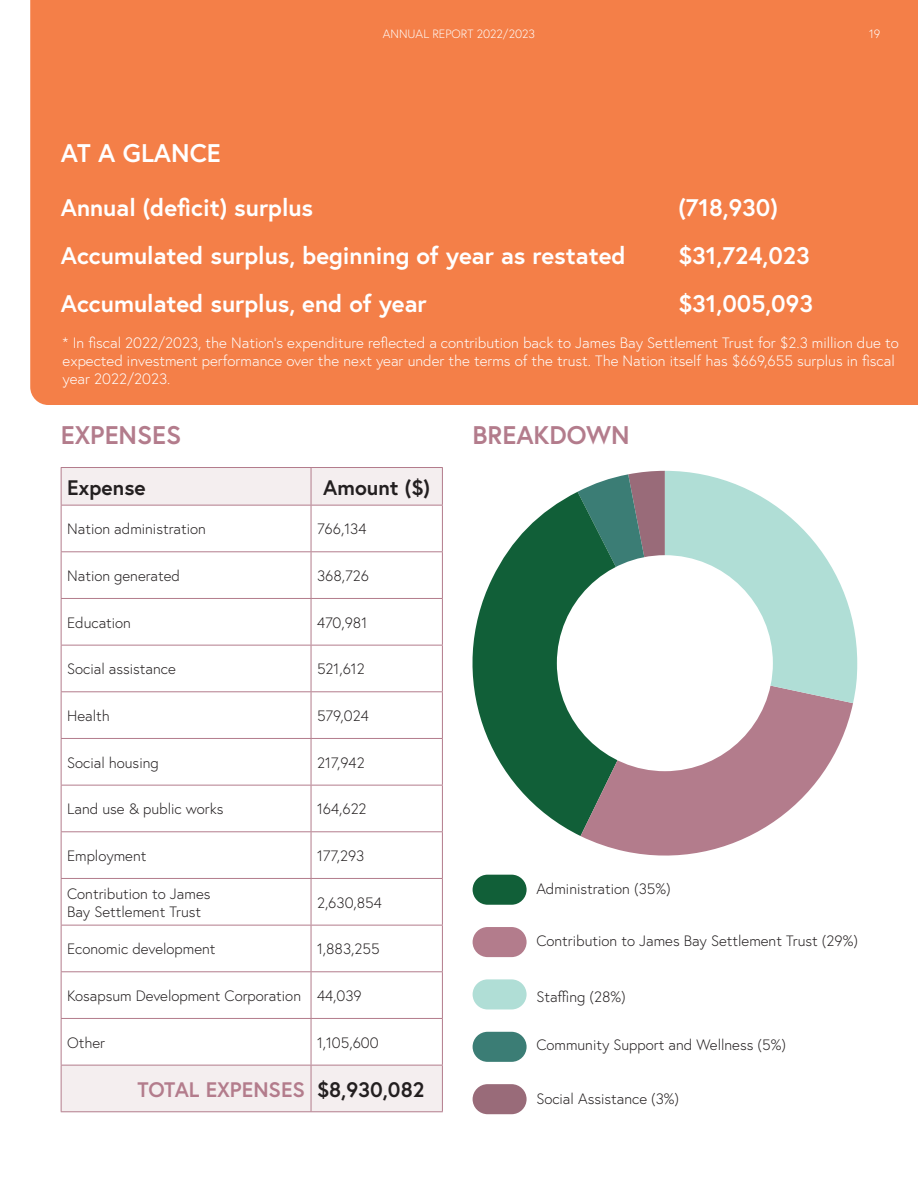
<style>
.page{position:relative;width:918px;height:1188px;background:#fff}
.page>*{position:absolute;margin:0;border:0;box-sizing:border-box;transform-origin:0 0}
.t1{font:700 25.5px "Europa";color:#b37c8c}
.t2{font:700 25.5px "Europa";color:#fff}
.t3{font:700 24px "Europa";color:#fff}
.Table_Headers{font:700 21px "Europa";color:#231f20}
.Table_Headers-2{font:700 21px "Europa";color:#b37c8c}
.Caption_text{font:300 15px/18px "Europa";color:#231f20}
.Section_Heading{font:300 15px/18px "Europa";color:#fff}
.t4{font:300 12px "Europa";color:#fff}
</style>
<div class="page">
<svg style="left:62px;top:468px;width:380px;height:643px"></svg>
<hr style="left:61px;top:506px;width:1px;height:45px;background:#b37c8c">
<hr style="left:311px;top:506px;width:1px;height:45px;background:#b37c8c">
<hr style="left:442px;top:506px;width:1px;height:45px;background:#b37c8c">
<hr style="left:61px;top:551px;width:250px;height:1px;background:#b37c8c">
<hr style="left:61px;top:552px;width:1px;height:46px;background:#b37c8c">
<hr style="left:311px;top:551px;width:132px;height:1px;background:#b37c8c">
<hr style="left:311px;top:552px;width:1px;height:46px;background:#b37c8c">
<hr style="left:442px;top:552px;width:1px;height:46px;background:#b37c8c">
<hr style="left:61px;top:598px;width:250px;height:1px;background:#b37c8c">
<hr style="left:61px;top:599px;width:1px;height:46px;background:#b37c8c">
<hr style="left:311px;top:598px;width:132px;height:1px;background:#b37c8c">
<hr style="left:311px;top:599px;width:1px;height:46px;background:#b37c8c">
<hr style="left:442px;top:599px;width:1px;height:46px;background:#b37c8c">
<hr style="left:61px;top:645px;width:250px;height:1px;background:#b37c8c">
<hr style="left:61px;top:646px;width:1px;height:45px;background:#b37c8c">
<hr style="left:311px;top:645px;width:132px;height:1px;background:#b37c8c">
<hr style="left:311px;top:646px;width:1px;height:45px;background:#b37c8c">
<hr style="left:442px;top:646px;width:1px;height:45px;background:#b37c8c">
<hr style="left:61px;top:691px;width:250px;height:1px;background:#b37c8c">
<hr style="left:61px;top:692px;width:1px;height:46px;background:#b37c8c">
<hr style="left:311px;top:691px;width:132px;height:1px;background:#b37c8c">
<hr style="left:311px;top:692px;width:1px;height:46px;background:#b37c8c">
<hr style="left:442px;top:692px;width:1px;height:46px;background:#b37c8c">
<hr style="left:61px;top:738px;width:250px;height:1px;background:#b37c8c">
<hr style="left:61px;top:739px;width:1px;height:46px;background:#b37c8c">
<hr style="left:311px;top:738px;width:132px;height:1px;background:#b37c8c">
<hr style="left:311px;top:739px;width:1px;height:46px;background:#b37c8c">
<hr style="left:442px;top:739px;width:1px;height:46px;background:#b37c8c">
<hr style="left:61px;top:785px;width:250px;height:1px;background:#b37c8c">
<hr style="left:61px;top:786px;width:1px;height:45px;background:#b37c8c">
<hr style="left:311px;top:785px;width:132px;height:1px;background:#b37c8c">
<hr style="left:311px;top:786px;width:1px;height:45px;background:#b37c8c">
<hr style="left:442px;top:786px;width:1px;height:45px;background:#b37c8c">
<hr style="left:61px;top:831px;width:250px;height:1px;background:#b37c8c">
<hr style="left:61px;top:832px;width:1px;height:46px;background:#b37c8c">
<hr style="left:311px;top:831px;width:132px;height:1px;background:#b37c8c">
<hr style="left:311px;top:832px;width:1px;height:46px;background:#b37c8c">
<hr style="left:442px;top:832px;width:1px;height:46px;background:#b37c8c">
<hr style="left:61px;top:878px;width:250px;height:1px;background:#b37c8c">
<hr style="left:61px;top:879px;width:1px;height:46px;background:#b37c8c">
<hr style="left:311px;top:878px;width:132px;height:1px;background:#b37c8c">
<hr style="left:311px;top:879px;width:1px;height:46px;background:#b37c8c">
<hr style="left:442px;top:879px;width:1px;height:46px;background:#b37c8c">
<hr style="left:61px;top:925px;width:250px;height:1px;background:#b37c8c">
<hr style="left:61px;top:926px;width:1px;height:45px;background:#b37c8c">
<hr style="left:311px;top:925px;width:132px;height:1px;background:#b37c8c">
<hr style="left:311px;top:926px;width:1px;height:45px;background:#b37c8c">
<hr style="left:442px;top:926px;width:1px;height:45px;background:#b37c8c">
<hr style="left:61px;top:971px;width:250px;height:1px;background:#b37c8c">
<hr style="left:61px;top:972px;width:1px;height:46px;background:#b37c8c">
<hr style="left:311px;top:971px;width:132px;height:1px;background:#b37c8c">
<hr style="left:311px;top:972px;width:1px;height:46px;background:#b37c8c">
<hr style="left:442px;top:972px;width:1px;height:46px;background:#b37c8c">
<hr style="left:61px;top:1018px;width:250px;height:1px;background:#b37c8c">
<hr style="left:61px;top:1019px;width:1px;height:46px;background:#b37c8c">
<hr style="left:311px;top:1018px;width:132px;height:1px;background:#b37c8c">
<hr style="left:311px;top:1019px;width:1px;height:46px;background:#b37c8c">
<hr style="left:442px;top:1019px;width:1px;height:46px;background:#b37c8c">
<hr style="left:61px;top:1065px;width:250px;height:1px;background:#b37c8c">
<hr style="left:61px;top:1065px;width:1px;height:46px;background:#b37c8c">
<hr style="left:311px;top:1065px;width:132px;height:1px;background:#b37c8c">
<hr style="left:311px;top:1065px;width:1px;height:46px;background:#b37c8c">
<hr style="left:442px;top:1065px;width:1px;height:46px;background:#b37c8c">
<hr style="left:61px;top:1111px;width:250px;height:1px;background:#b37c8c">
<hr style="left:311px;top:1111px;width:132px;height:1px;background:#b37c8c">
<hr style="left:61px;top:468px;width:1px;height:37px;background:#b37c8c">
<hr style="left:61px;top:467px;width:250px;height:1px;background:#b37c8c">
<hr style="left:311px;top:467px;width:132px;height:1px;background:#b37c8c">
<hr style="left:311px;top:468px;width:1px;height:37px;background:#b37c8c">
<hr style="left:442px;top:468px;width:1px;height:37px;background:#b37c8c">
<hr style="left:61px;top:505px;width:250px;height:1px;background:#b37c8c">
<hr style="left:311px;top:505px;width:132px;height:1px;background:#b37c8c">
<div style="left:473px;top:927px;width:54px;height:30px;background:#b37c8c;border-radius:15px"></div>
<div style="left:473px;top:979px;width:54px;height:30px;background:#b0ded6;border-radius:15px"></div>
<div style="left:473px;top:1084px;width:54px;height:30px;background:#996b79;border-radius:15px"></div>
<div style="left:473px;top:1032px;width:54px;height:30px;background:#3b7d75;border-radius:15px"></div>
<div style="left:473px;top:875px;width:54px;height:30px;background:#115f38;border-radius:15px"></div>
<svg style="left:578px;top:471px;width:87px;height:21px"></svg>
<svg style="left:472px;top:492px;width:193px;height:344px;fill:#115f38"></svg>
<svg style="left:581px;top:703px;width:272px;height:153px;fill:#b37c8c"></svg>
<svg style="left:665px;top:471px;width:192px;height:232px;fill:#b0ded6"></svg>
<div style="left:557px;top:555px;width:216px;height:216px;background:#fff;border-radius:50%"></div>
<div style="left:30px;top:0;width:888px;height:405px;background:#f47f48"></div>
<p class="t4" style="left:383px;top:27px;width:154px">ANNUAL REPORT 2022/2023</p>
<p class="t4" style="left:869px;top:27px;width:13px">19</p>
<h2 class="t2" style="left:61px;top:136px;width:162px">AT A GLANCE</h2>
<h3 class="t3" style="left:61px;top:191px;width:254px">Annual (deficit) surplus</h3>
<h3 class="t3" style="left:61px;top:239px;width:566px">Accumulated surplus, beginning of year as restated</h3>
<h3 class="t3" style="left:61px;top:287px;width:368px">Accumulated surplus, end of year</h3>
<h3 class="t3" style="left:678px;top:191px;width:101px">(718,930)</h3>
<h3 class="t3" style="left:678px;top:239px;width:133px">$31,724,023</h3>
<h3 class="t3" style="left:678px;top:287px;width:136px">$31,005,093</h3>
<p class="Section_Heading" style="left:63px;top:334px;width:838px">* In fiscal 2022/2023, the Nation’s expenditure reflected a contribution back to James Bay Settlement Trust for $2.3 million due to expected investment performance over the next year under the terms of the trust. The Nation itself has $669,655 surplus in fiscal year 2022/2023.</p>
<h2 class="t1" style="left:61px;top:418px;width:122px">EXPENSES</h2>
<h2 class="t1" style="left:472px;top:418px;width:159px">BREAKDOWN</h2>
<p class="Table_Headers" style="left:67px;top:473px;width:80px">Expense</p>
<p class="Table_Headers" style="left:323px;top:473px;width:108px">Amount ($)</p>
<p class="Caption_text" style="left:67px;top:520px;width:140px">Nation administration</p>
<p class="Caption_text" style="left:317px;top:520px;width:51px">766,134</p>
<p class="Caption_text" style="left:67px;top:567px;width:114px">Nation generated</p>
<p class="Caption_text" style="left:317px;top:567px;width:53px">368,726</p>
<p class="Caption_text" style="left:67px;top:613px;width:65px">Education</p>
<p class="Caption_text" style="left:317px;top:613px;width:52px">470,981</p>
<p class="Caption_text" style="left:67px;top:660px;width:110px">Social assistance</p>
<p class="Caption_text" style="left:317px;top:660px;width:49px">521,612</p>
<p class="Caption_text" style="left:67px;top:707px;width:44px">Health</p>
<p class="Caption_text" style="left:317px;top:707px;width:53px">579,024</p>
<p class="Caption_text" style="left:67px;top:753px;width:93px">Social housing</p>
<p class="Caption_text" style="left:317px;top:753px;width:49px">217,942</p>
<p class="Caption_text" style="left:67px;top:800px;width:158px">Land use &amp; public works</p>
<p class="Caption_text" style="left:317px;top:800px;width:51px">164,622</p>
<p class="Caption_text" style="left:67px;top:847px;width:81px">Employment</p>
<p class="Caption_text" style="left:317px;top:847px;width:49px">177,293</p>
<p class="Caption_text" style="left:67px;top:884px;width:145px">Contribution to James<br>Bay Settlement Trust</p>
<p class="Caption_text" style="left:317px;top:893px;width:66px">2,630,854</p>
<p class="Caption_text" style="left:67px;top:940px;width:150px">Economic development</p>
<p class="Caption_text" style="left:317px;top:940px;width:64px">1,883,255</p>
<p class="Caption_text" style="left:67px;top:987px;width:235px">Kosapsum Development Corporation</p>
<p class="Caption_text" style="left:317px;top:987px;width:46px">44,039</p>
<p class="Caption_text" style="left:67px;top:1033px;width:40px">Other</p>
<p class="Caption_text" style="left:317px;top:1033px;width:63px">1,105,600</p>
<p class="Table_Headers-2" style="left:138px;top:1075px;width:169px">TOTAL EXPENSES</p>
<p class="Table_Headers" style="left:317px;top:1075px;width:109px">$8,930,082</p>
<p class="Caption_text" style="left:536px;top:880px;width:136px">Administration (35%)</p>
<p class="Caption_text" style="left:536px;top:931px;width:323px">Contribution to James Bay Settlement Trust (29%)</p>
<p class="Caption_text" style="left:536px;top:988px;width:91px">Staffing (28%)</p>
<p class="Caption_text" style="left:536px;top:1036px;width:251px">Community Support and Wellness (5%)</p>
<p class="Caption_text" style="left:536px;top:1090px;width:144px">Social Assistance (3%)</p>
</div>
